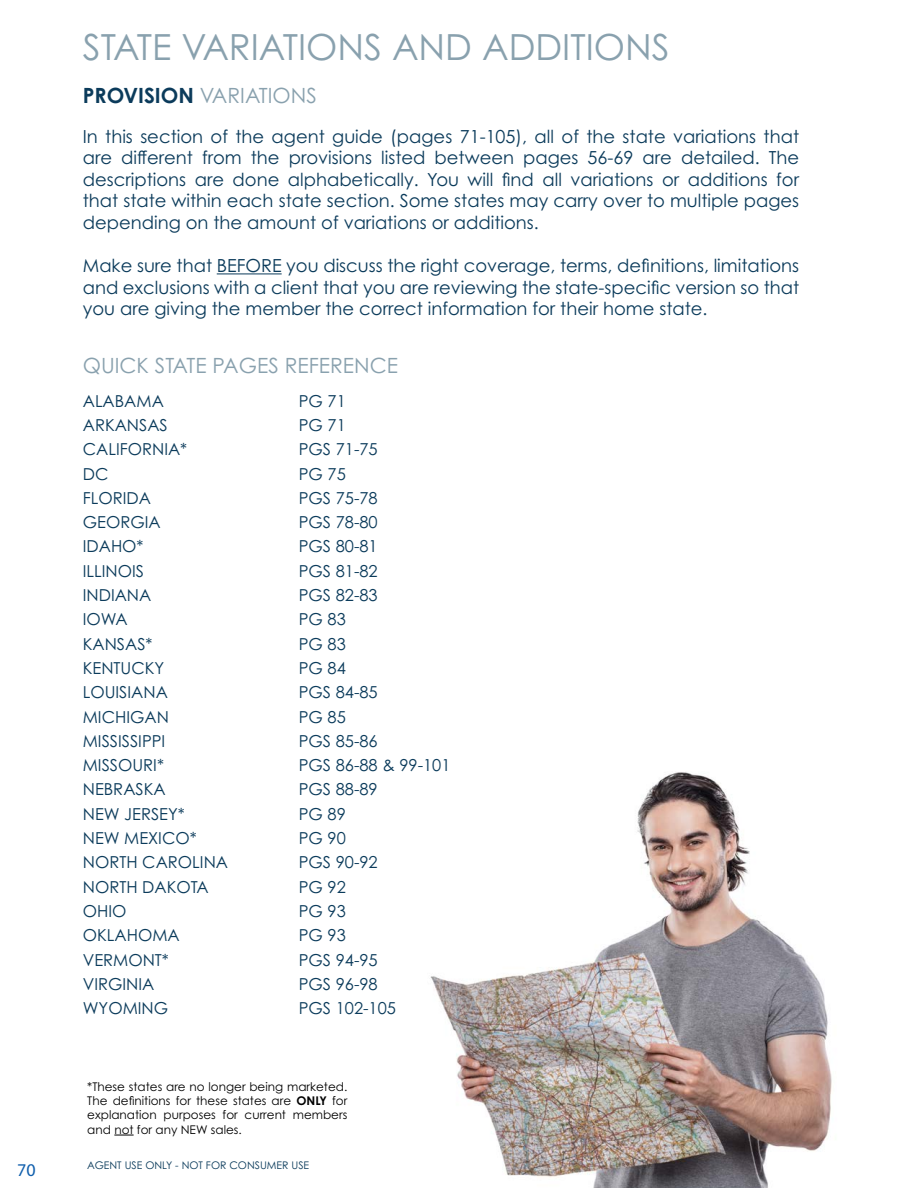
<style>
.page{position:relative;width:918px;height:1188px;background:#fff}
.page>*{position:absolute;margin:0;border:0;box-sizing:border-box;transform-origin:0 0}
.t1{font:36px "Century Gothic Pro";color:#89a1ae}
.t2{font:21px "Century Gothic Pro";color:#89a1ae}
.t3{font:18px/21.6px "Century Gothic Pro";color:#0b3b5b;text-align:justify}
.t4{font:18px "Myriad Pro";color:#105fad}
.t5{font:16.5px "Century Gothic Pro";color:#0b3b5b}
.t6{font:12px/14.4px "Century Gothic Pro";color:#000;text-align:justify}
.t7{font:10.5px "Century Gothic Pro";color:#0b3b5b}
.s1{font-weight:700;color:#0b3b5b}
.s2{font-weight:700}
</style>
<div class="page">
<img style="left:430px;top:772px;width:402px;height:416px">
<hr style="left:217px;top:273px;width:65px;height:1px;background:#0b3b5b">
<svg style="left:114px;top:1135px;width:20px;height:1px"></svg>
<p class="t4" style="left:17px;top:1159px;width:20px">70</p>
<p class="t1" style="left:83px;top:25px;width:588px">STATE VARIATIONS AND ADDITIONS</p>
<p class="t2" style="left:83px;top:82px;width:236px"><span class="s1">PROVISION</span> VARIATIONS</p>
<p class="t3" style="left:83px;top:125px;width:718px">In this section of the agent guide (pages 71-105), all of the state variations that are different from the provisions listed between pages 56-69 are detailed. The descriptions are done alphabetically. You will find all variations or additions for that state within each state section. Some states may carry over to multiple pages depending on the amount of variations or additions.</p>
<p class="t3" style="left:83px;top:255px;width:718px">Make sure that BEFORE you discuss the right coverage, terms, definitions, limitations and exclusions with a client that you are reviewing the state-specific version so that you are giving the member the correct information for their home state.</p>
<p class="t2" style="left:83px;top:352px;width:317px">QUICK STATE PAGES REFERENCE</p>
<p class="t5" style="left:83px;top:391px;width:83px">ALABAMA</p>
<p class="t5" style="left:299px;top:391px;width:49px">PG 71</p>
<p class="t5" style="left:83px;top:415px;width:87px">ARKANSAS</p>
<p class="t5" style="left:299px;top:415px;width:49px">PG 71</p>
<p class="t5" style="left:83px;top:439px;width:106px">CALIFORNIA*</p>
<p class="t5" style="left:299px;top:439px;width:80px">PGS 71-75</p>
<p class="t5" style="left:83px;top:464px;width:27px">DC</p>
<p class="t5" style="left:299px;top:464px;width:49px">PG 75</p>
<p class="t5" style="left:83px;top:488px;width:70px">FLORIDA</p>
<p class="t5" style="left:299px;top:488px;width:80px">PGS 75-78</p>
<p class="t5" style="left:83px;top:512px;width:79px">GEORGIA</p>
<p class="t5" style="left:299px;top:512px;width:80px">PGS 78-80</p>
<p class="t5" style="left:83px;top:536px;width:62px">IDAHO*</p>
<p class="t5" style="left:299px;top:536px;width:80px">PGS 80-81</p>
<p class="t5" style="left:83px;top:561px;width:63px">ILLINOIS</p>
<p class="t5" style="left:299px;top:561px;width:80px">PGS 81-82</p>
<p class="t5" style="left:83px;top:585px;width:70px">INDIANA</p>
<p class="t5" style="left:299px;top:585px;width:80px">PGS 82-83</p>
<p class="t5" style="left:83px;top:609px;width:46px">IOWA</p>
<p class="t5" style="left:299px;top:609px;width:49px">PG 83</p>
<p class="t5" style="left:83px;top:634px;width:71px">KANSAS*</p>
<p class="t5" style="left:299px;top:634px;width:49px">PG 83</p>
<p class="t5" style="left:83px;top:658px;width:83px">KENTUCKY</p>
<p class="t5" style="left:299px;top:658px;width:49px">PG 84</p>
<p class="t5" style="left:83px;top:682px;width:87px">LOUISIANA</p>
<p class="t5" style="left:299px;top:682px;width:80px">PGS 84-85</p>
<p class="t5" style="left:83px;top:707px;width:88px">MICHIGAN</p>
<p class="t5" style="left:299px;top:707px;width:49px">PG 85</p>
<p class="t5" style="left:83px;top:731px;width:84px">MISSISSIPPI</p>
<p class="t5" style="left:299px;top:731px;width:80px">PGS 85-86</p>
<p class="t5" style="left:83px;top:755px;width:83px">MISSOURI*</p>
<p class="t5" style="left:299px;top:755px;width:153px">PGS 86-88 &amp; 99-101</p>
<p class="t5" style="left:83px;top:779px;width:84px">NEBRASKA</p>
<p class="t5" style="left:299px;top:779px;width:80px">PGS 88-89</p>
<p class="t5" style="left:83px;top:804px;width:104px">NEW JERSEY*</p>
<p class="t5" style="left:299px;top:804px;width:49px">PG 89</p>
<p class="t5" style="left:83px;top:828px;width:116px">NEW MEXICO*</p>
<p class="t5" style="left:299px;top:828px;width:49px">PG 90</p>
<p class="t5" style="left:83px;top:852px;width:147px">NORTH CAROLINA</p>
<p class="t5" style="left:299px;top:852px;width:80px">PGS 90-92</p>
<p class="t5" style="left:83px;top:877px;width:128px">NORTH DAKOTA</p>
<p class="t5" style="left:299px;top:877px;width:49px">PG 92</p>
<p class="t5" style="left:83px;top:901px;width:45px">OHIO</p>
<p class="t5" style="left:299px;top:901px;width:49px">PG 93</p>
<p class="t5" style="left:83px;top:925px;width:98px">OKLAHOMA</p>
<p class="t5" style="left:299px;top:925px;width:49px">PG 93</p>
<p class="t5" style="left:83px;top:950px;width:88px">VERMONT*</p>
<p class="t5" style="left:299px;top:950px;width:80px">PGS 94-95</p>
<p class="t5" style="left:83px;top:974px;width:73px">VIRGINIA</p>
<p class="t5" style="left:299px;top:974px;width:80px">PGS 96-98</p>
<p class="t5" style="left:83px;top:998px;width:87px">WYOMING</p>
<p class="t5" style="left:299px;top:998px;width:99px">PGS 102-105</p>
<p class="t6" style="left:87px;top:1079px;width:262px">*These states are no longer being marketed.<br>The definitions for these states are <span class="s2">ONLY</span> for explanation purposes for current members and not for any NEW sales.</p>
<p class="t7" style="left:87px;top:1159px;width:224px">AGENT USE ONLY - NOT FOR CONSUMER USE</p>
</div>
